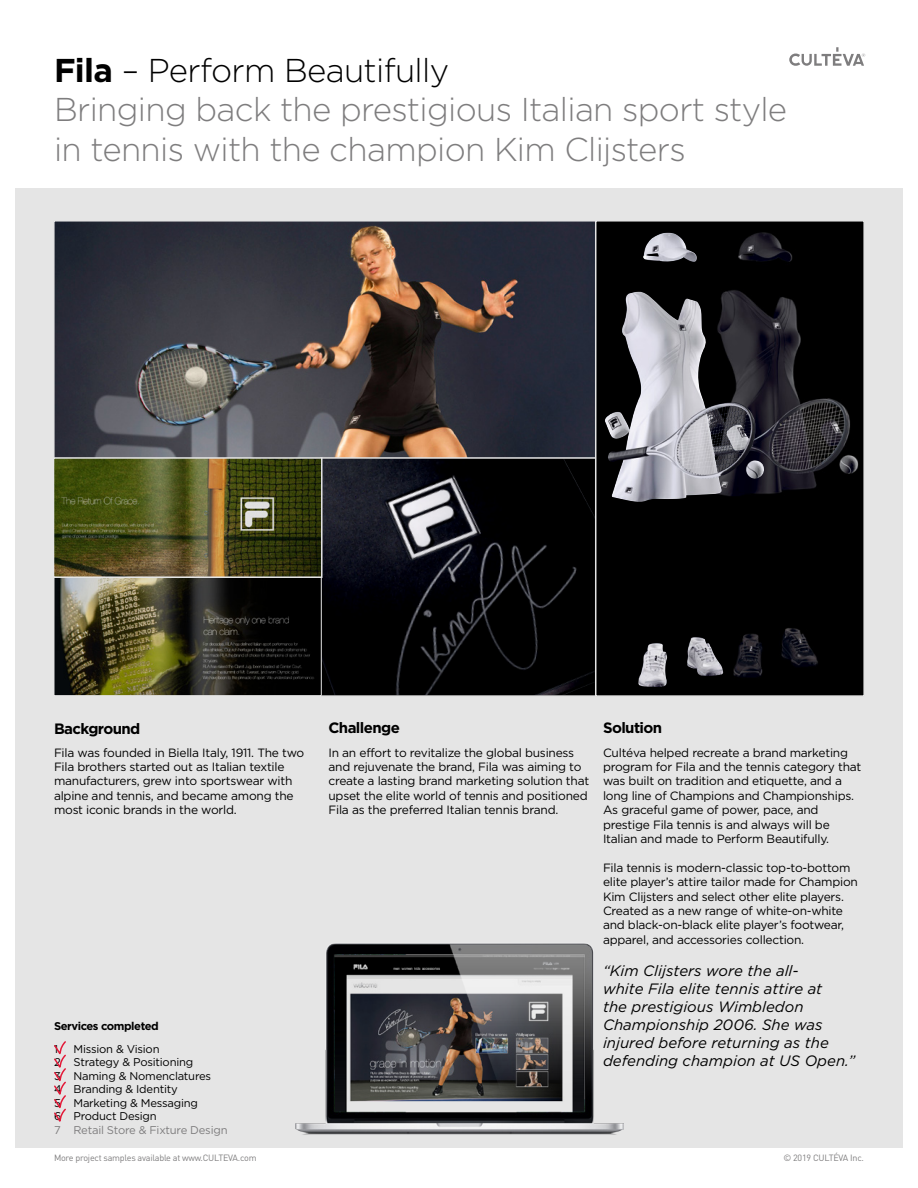
<style>
.page{position:relative;width:918px;height:1188px;background:#fff}
.page>*{position:absolute;margin:0;border:0;box-sizing:border-box;transform-origin:0 0}
.t1{font:300 33px/39.5px "Gotham";letter-spacing:-.02em;color:#7e7d7e}
.t2{font:italic 15px/18px "Gotham";color:#000}
.t3{font:700 15px "Gotham";letter-spacing:-.04em;color:#000}
.t4{font:12px/14.4px "Gotham";letter-spacing:-.02em;color:#000}
.t5{font:11.25px/13.5px "Gotham";letter-spacing:-.02em;color:#000}
.t6{font:11.25px "Gotham";letter-spacing:-.02em;color:#7e7d7e}
.t7{font:700 11.25px "Gotham";letter-spacing:-.04em;color:#000}
.t8{font:9px "DIN";letter-spacing:-.025em;color:#7e7d7e}
.s1{font-weight:700;color:#000}
.s2{color:#000}
</style>
<div class="page">
<div style="left:15px;top:189px;width:888px;height:959px;background:#e5e5e5"></div>
<svg style="left:789px;top:47px;width:76px;height:19px"></svg>
<svg style="left:54px;top:1041px;width:12px;height:81px"></svg>
<svg style="left:54px;top:221px;width:540px;height:235px;background:#423e42"></svg>
<svg style="left:323px;top:456px;width:271px;height:240px;background:#121216"></svg>
<img style="left:54px;top:456px;width:269px;height:240px">
<svg style="left:594px;top:221px;width:270px;height:475px;background:#0b0b0d"></svg>
<img style="left:604px;top:233px;width:153px;height:269px">
<img style="left:296px;top:943px;width:328px;height:192px">
<h1 class="t1" style="left:54px;top:50px;width:735px"><span class="s1">Fila</span> <span class="s2">– Perform Beautifully<br></span>Bringing back the prestigious Italian sport style in tennis with the champion Kim Clijsters</h1>
<p class="t3" style="left:54px;top:720px;width:88px">Background</p>
<p class="t3" style="left:328px;top:719px;width:73px">Challenge</p>
<p class="t4" style="left:328px;top:745px;width:262px">In an effort to revitalize the global business and rejuvenate the brand, Fila was aiming to create a lasting brand marketing solution that upset the elite world of tennis and positioned Fila as the preferred Italian tennis brand.</p>
<p class="t4" style="left:54px;top:745px;width:252px">Fila was founded in Biella Italy, 1911. The two Fila brothers started out as Italian textile manufacturers, grew into sportswear with alpine and tennis, and became among the most iconic brands in the world.</p>
<p class="t7" style="left:54px;top:1020px;width:106px">Services completed</p>
<p class="t5" style="left:54px;top:1042px;width:6px">1</p>
<p class="t5" style="left:54px;top:1042px;width:159px;text-indent:19px">Mission &amp; Vision<br>2 Strategy &amp; Positioning<br>3 Naming &amp; Nomenclatures<br>4 Branding &amp; Identity<br>5 Marketing &amp; Messaging<br>6 Product Design</p>
<p class="t6" style="left:54px;top:1124px;width:175px">7 Retail Store &amp; Fixture Design</p>
<p class="t3" style="left:603px;top:719px;width:61px">Solution</p>
<p class="t4" style="left:603px;top:745px;width:260px">Cultéva helped recreate a brand marketing program for Fila and the tennis category that was built on tradition and etiquette, and a long line of Champions and Championships.<br>As graceful game of power, pace, and prestige Fila tennis is and always will be Italian and made to Perform Beautifully.</p>
<p class="t4" style="left:603px;top:860px;width:256px">Fila tennis is modern-classic top-to-bottom elite player’s attire tailor made for Champion Kim Clijsters and select other elite players.<br>Created as a new range of white-on-white and black-on-black elite player’s footwear, apparel, and accessories collection.</p>
<p class="t2" style="left:603px;top:962px;width:254px">“Kim Clijsters wore the all-<br>white Fila elite tennis attire at<br>the prestigious Wimbledon<br>Championship 2006. She was injured before returning as the defending champion at US Open.”</p>
<p class="t8" style="left:54px;top:1152px;width:204px">More project samples available at www.CULTEVA.com</p>
<p class="t8" style="left:783px;top:1152px;width:82px">© 2019 CULTÉVA Inc.</p>
</div>
